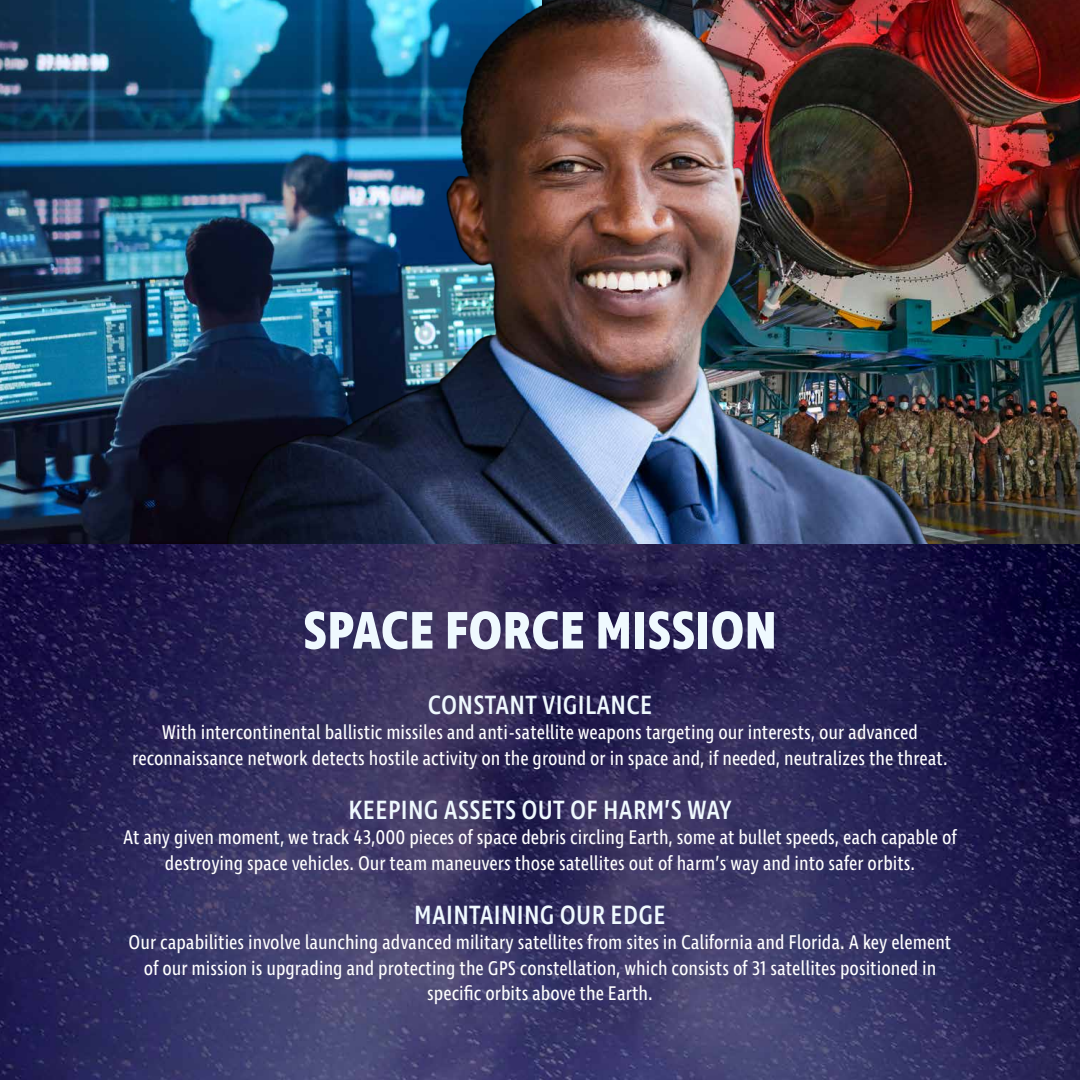
<style>
.page{position:relative;width:1080px;height:1080px;background:#fff}
.page>*{position:absolute;margin:0;border:0;box-sizing:border-box;transform-origin:0 0}
.t1{font:700 54px "Ingra Cd";letter-spacing:.005em;color:#eff9fe}
.t2{font:500 27px "Ingra Cd";letter-spacing:.01em;color:#eff9fe}
.t3{font:20.25px/25.5px "Ingra Cd";color:#fff;text-align:center}
</style>
<div class="page">
<img style="left:0;top:543px;width:1080px;height:537px">
<img style="left:934px;top:0;width:146px;height:543px">
<img style="left:0;top:0;width:184px;height:543px">
<img style="left:184px;top:0;width:750px;height:543px">
<h1 class="t1" style="left:303px;top:597px;width:475px">SPACE FORCE MISSION</h1>
<h2 class="t2" style="left:428px;top:688px;width:226px">CONSTANT VIGILANCE</h2>
<p class="t3" style="left:132px;top:721px;width:817px">With intercontinental ballistic missiles and anti-satellite weapons targeting our interests, our advanced reconnaissance network detects hostile activity on the ground or in space and, if needed, neutralizes the threat.</p>
<h2 class="t2" style="left:348px;top:793px;width:385px">KEEPING ASSETS OUT OF HARM’S WAY</h2>
<p class="t3" style="left:123px;top:826px;width:836px">At any given moment, we track 43,000 pieces of space debris circling Earth, some at bullet speeds, each capable of destroying space vehicles. Our team maneuvers those satellites out of harm’s way and into safer orbits.</p>
<h2 class="t2" style="left:414px;top:898px;width:253px">MAINTAINING OUR EDGE</h2>
<p class="t3" style="left:129px;top:931px;width:824px">Our capabilities involve launching advanced military satellites from sites in California and Florida. A key element of our mission is upgrading and protecting the GPS constellation, which consists of 31 satellites positioned in specifc orbits above the Earth.</p>
</div>
